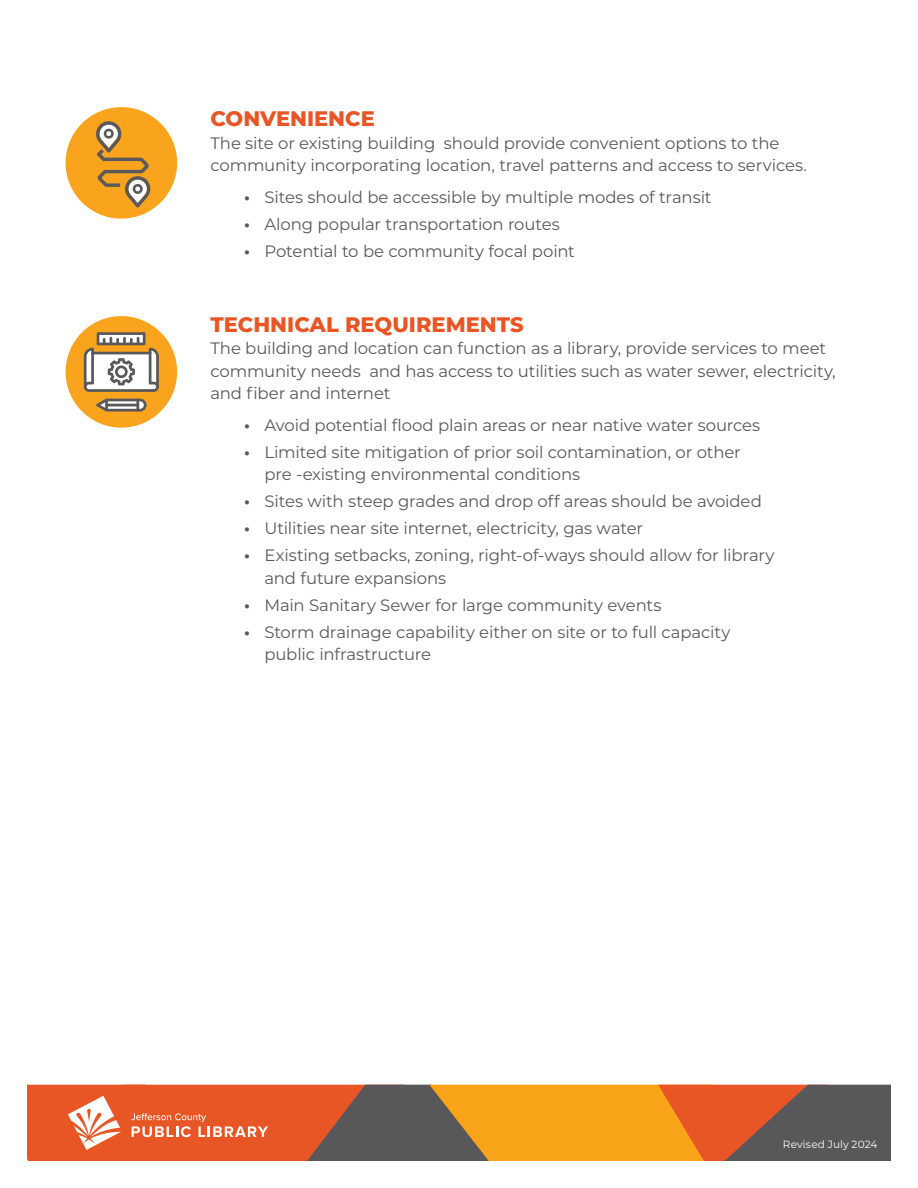
<style>
.page{position:relative;width:918px;height:1188px;background:#fff}
.page>*{position:absolute;margin:0;border:0;box-sizing:border-box;transform-origin:0 0}
.t1{font:800 21px "Montserrat";color:#e85626}
.t2{font:16.5px/22.5px "Montserrat";letter-spacing:-.01em;color:#58595b}
.t3{font:10.5px "Montserrat";letter-spacing:.015em;color:#fff}
.s1{font-weight:700}
</style>
<div class="page">
<svg style="left:27px;top:1085px;width:864px;height:76px;background:#c56f38"></svg>
<div style="left:66px;top:107px;width:111px;height:112px;background:#faa31c;border-radius:50%"></div>
<svg style="left:96px;top:121px;width:55px;height:87px"></svg>
<div style="left:66px;top:316px;width:111px;height:112px;background:#faa31c;border-radius:50%"></div>
<svg style="left:96px;top:399px;width:51px;height:13px"></svg>
<svg style="left:84px;top:332px;width:75px;height:60px"></svg>
<p class="t1" style="left:210px;top:104px;width:166px">CONVENIENCE</p>
<p class="t2" style="left:210px;top:131px;width:598px">The site or existing building should provide convenient options to the community incorporating location, travel patterns and access to services.</p>
<p class="t2" style="left:244px;top:185px;width:469px"><span class="s1">•</span> Sites should be accessible by multiple modes of transit</p>
<p class="t2" style="left:244px;top:212px;width:317px"><span class="s1">•</span> Along popular transportation routes</p>
<p class="t2" style="left:244px;top:239px;width:332px"><span class="s1">•</span> Potential to be community focal point</p>
<p class="t1" style="left:210px;top:309px;width:315px">TECHNICAL REQUIREMENTS</p>
<p class="t2" style="left:210px;top:337px;width:627px">The building and location can function as a library, provide services to meet community needs and has access to utilities such as water sewer, electricity, and fiber and internet</p>
<p class="t2" style="left:244px;top:413px;width:518px"><span class="s1">•</span> Avoid potential flood plain areas or near native water sources</p>
<p class="t2" style="left:264px;top:440px;width:478px;text-indent:-20px"><span class="s1">•</span> Limited site mitigation of prior soil contamination, or other pre -existing environmental conditions</p>
<p class="t2" style="left:244px;top:490px;width:519px"><span class="s1">•</span> Sites with steep grades and drop off areas should be avoided</p>
<p class="t2" style="left:244px;top:517px;width:401px"><span class="s1">•</span> Utilities near site internet, electricity, gas water</p>
<p class="t2" style="left:264px;top:544px;width:512px;text-indent:-20px"><span class="s1">•</span> Existing setbacks, zoning, right-of-ways should allow for library and future expansions</p>
<p class="t2" style="left:244px;top:593px;width:419px"><span class="s1">•</span> Main Sanitary Sewer for large community events</p>
<p class="t2" style="left:264px;top:620px;width:467px;text-indent:-20px"><span class="s1">•</span> Storm drainage capability either on site or to full capacity public infrastructure</p>
<p class="t3" style="left:783px;top:1137px;width:96px">Revised July 2024</p>
</div>
